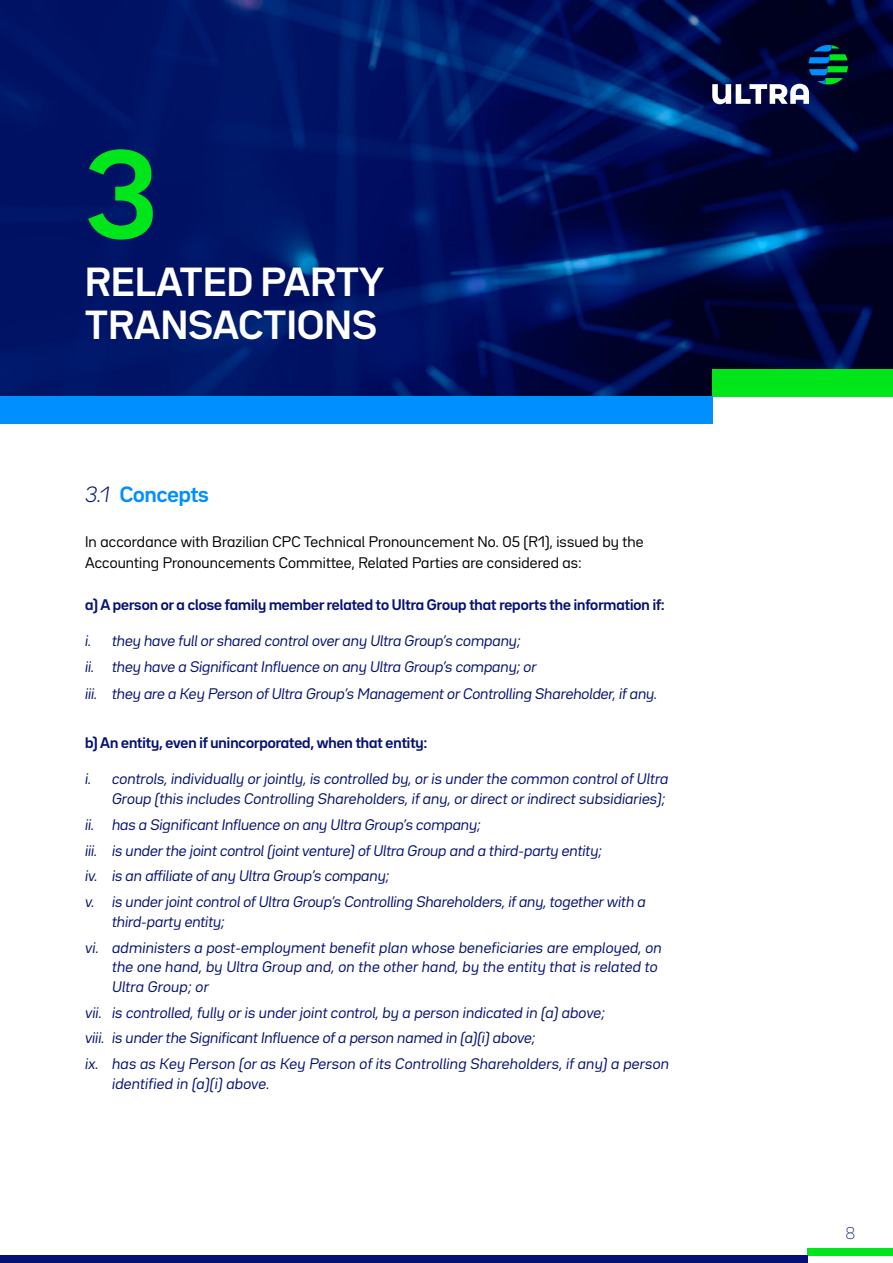
<style>
.page{position:relative;width:893px;height:1263px;background:#fff}
.page>*{position:absolute;margin:0;border:0;box-sizing:border-box;transform-origin:0 0}
.t1{font:700 110.7px "Bw Seido Raw DEMO";color:#00e61a}
.t2{font:700 35.7px/42.9px "Bw Seido Raw DEMO";letter-spacing:.01em;color:#fff}
.t3{font:700 19.5px "Bw Seido Raw DEMO";color:#008fff}
.t4{font:100 15px "Bw Seido Raw DEMO";color:#051273}
.t5{font:italic 13.5px/26px "Bw Seido Raw DEMO";color:#051273}
.t6{font:italic 13.5px/26px "Bw Seido Raw DEMO";letter-spacing:.02em;color:#051273}
.t7{font:13.5px/21px "Bw Seido Raw DEMO";letter-spacing:.01em;color:#000}
.t8{font:700 13.5px "Bw Seido Raw DEMO";color:#051273}
.s1{font-weight:300;font-style:italic;color:#051273}
</style>
<div class="page">
<img style="left:0;top:0;width:893px;height:396px">
<div style="left:712px;top:369px;width:181px;height:27px;background:#00e61a"></div>
<div style="left:0;top:396px;width:712px;height:28px;background:#008fff"></div>
<div style="left:808px;top:1248px;width:85px;height:7px;background:#00e61a"></div>
<div style="left:0;top:1256px;width:808px;height:7px;background:#051273"></div>
<svg style="left:712px;top:45px;width:136px;height:59px;background:#243759"></svg>
<h1 class="t1" style="left:85px;top:121px;width:73px">3</h1>
<h2 class="t2" style="left:85px;top:260px;width:300px">RELATED PARTY<br>TRANSACTIONS</h2>
<h3 class="t3" style="left:85px;top:481px;width:125px"><span class="s1">3.1</span> Concepts</h3>
<p class="t7" style="left:85px;top:531px;width:560px">In accordance with Brazilian CPC Technical Pronouncement No. 05 (R1), issued by the<br>Accounting Pronouncements Committee, Related Parties are considered as:</p>
<p class="t8" style="left:85px;top:595px;width:581px">a) A person or a close family member related to Ultra Group that reports the information if:</p>
<p class="t5" style="left:85px;top:628px;width:453px">i. they have full or shared control over any Ultra Group’s company;<br>ii. they have a Significant Influence on any Ultra Group’s company; or</p>
<p class="t5" style="left:85px;top:681px;width:574px">iii. they are a Key Person of Ultra Group’s Management or Controlling Shareholder, if any.</p>
<p class="t8" style="left:85px;top:733px;width:344px">b) An entity, even if unincorporated, when that entity:</p>
<p class="t5" style="left:85px;top:769px;width:585px;line-height:19.5px;text-align:right">i. controls, individually or jointly, is controlled by, or is under the common control of Ultra<br>Group (this includes Controlling Shareholders, if any, or direct or indirect subsidiaries);</p>
<p class="t5" style="left:85px;top:811px;width:562px">ii. has a Significant Influence on any Ultra Group’s company;<br>iii. is under the joint control (joint venture) of Ultra Group and a third-party entity;<br>iv. is an affiliate of any Ultra Group’s company;<br>v. is under joint control of Ultra Group’s Controlling Shareholders, if any, together with a</p>
<p class="t6" style="left:85px;top:908px;width:578px;text-indent:27px">third-party entity;<br>vi. administers a post-employment benefit plan whose beneficiaries are employed, on</p>
<p class="t6" style="left:112px;top:957px;width:547px;line-height:19.5px">the one hand, by Ultra Group and, on the other hand, by the entity that is related to<br>Ultra Group; or</p>
<p class="t5" style="left:85px;top:999px;width:585px">vii. is controlled, fully or is under joint control, by a person indicated in (a) above;<br>viii. is under the Significant Influence of a person named in (a)(i) above;<br>ix. has as Key Person (or as Key Person of its Controlling Shareholders, if any) a person</p>
<p class="t6" style="left:112px;top:1070px;width:159px">identified in (a)(i) above.</p>
<p class="t4" style="left:845px;top:1223px;width:11px">8</p>
</div>
